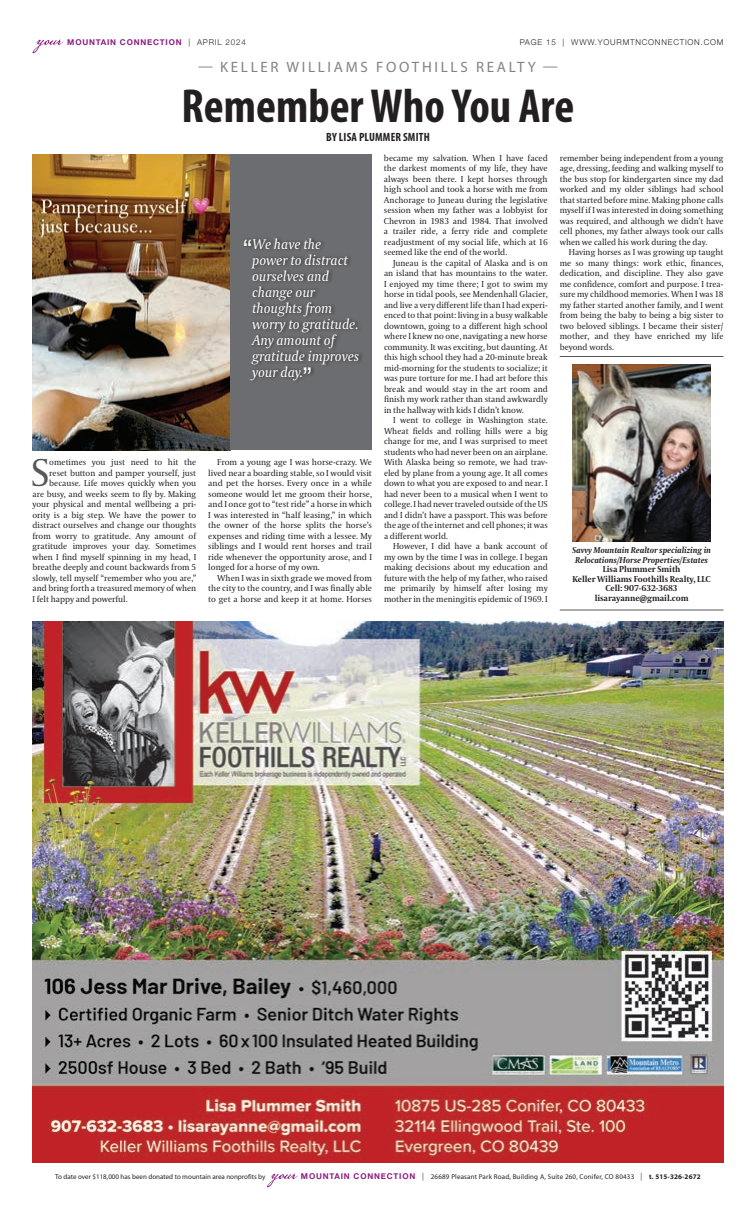
<style>
.page{position:relative;width:756px;height:1224px;background:#fff}
.page>*{position:absolute;margin:0;border:0;box-sizing:border-box;transform-origin:0 0}
.t1{font:700 condensed 48px "Myriad Pro";color:#231f20}
.t2{font:38.5px "Coranto 2";color:#57585a}
.t3{font:15px "Myriad Pro";letter-spacing:.18em;color:#808285}
.t4{font:italic 14px/16px "Coranto 2";color:#fff}
.t5{font:700 condensed 12px "Myriad Pro";letter-spacing:.015em;color:#231f20}
.t6{font:8.5px/10.5px "Coranto 2";color:#231f20;text-align:justify}
.t7{font:700 8.5px/9.5px "Coranto 2";letter-spacing:-.005em;color:#231f20;text-align:center}
.t8{font:italic 700 8.5px/10px "Coranto 2";letter-spacing:-.005em;color:#231f20;text-align:center}
.t9{font:300 8px "Helvetica Neue";letter-spacing:.1em;color:#231f20}
.t10{font:700 8px "Helvetica Neue";letter-spacing:.1em;color:#8c1d82}
.t11{font:7px "Myriad Pro";letter-spacing:.025em;color:#231f20}
.t12{font:7px "Myriad Pro";color:#231f20}
.s1{font-weight:300;color:#231f20}
.s2{font-family:"Arial";font-style:normal;font-size:28px}
.s3{font-family:"Helvetica Neue";font-weight:700;font-size:8px;color:#8c1d82}
.s4{font-family:"Helvetica Neue";font-weight:300;font-size:8px}
.s5{font-weight:700}
</style>
<div class="page">
<svg style="left:267px;top:1174px;width:31px;height:13px"></svg>
<svg style="left:33px;top:40px;width:30px;height:13px"></svg>
<hr style="left:560px;top:356px;width:163px;height:1px;background:#57585a">
<hr style="left:560px;top:610px;width:163px;height:1px;background:#57585a">
<img style="left:573px;top:364px;width:137px;height:177px">
<img style="left:33px;top:621px;width:690px;height:542px">
<img style="left:33px;top:154px;width:198px;height:296px">
<div style="left:231px;top:154px;width:141px;height:296px;background:#6c6d70"></div>
<div style="left:243px;top:236px;width:121px;height:148px;background:#231f20;opacity:.75"></div>
<p class="t10" style="left:67px;top:36px;width:180px">MOUNTAIN CONNECTION <span class="s1">| APRIL 2024</span></p>
<p class="t9" style="left:520px;top:35px;width:205px">PAGE 15 | WWW.YOURMTNCONNECTION.COM</p>
<h3 class="t3" style="left:198px;top:59px;width:361px">— KELLER WILLIAMS FOOTHILLS REALTY —</h3>
<h1 class="t1" style="left:182px;top:80px;width:394px">Remember Who You Are</h1>
<h3 class="t5" style="left:326px;top:131px;width:105px">BY LISA PLUMMER SMITH</h3>
<h3 class="t4" style="left:252px;top:236px;width:109px;text-indent:-9px"><span class="s2">“</span>We have the power to distract ourselves and change our thoughts from worry to gratitude.<br>Any amount of gratitude improves your day.<span class="s2">”</span></h3>
<h2 class="t2" style="left:31px;top:450px;width:20px">S</h2>
<p class="t6" style="left:49px;top:457px;width:148px">ometimes you just need to hit the</p>
<p class="t6" style="left:49px;top:468px;width:148px">reset button and pamper yourself, just</p>
<p class="t6" style="left:49px;top:478px;width:148px">because. Life moves quickly when you</p>
<p class="t6" style="left:32px;top:489px;width:165px">are busy, and weeks seem to fly by. Making</p>
<p class="t6" style="left:32px;top:499px;width:165px">your physical and mental wellbeing a pri-</p>
<p class="t6" style="left:32px;top:510px;width:165px">ority is a big step. We have the power to</p>
<p class="t6" style="left:32px;top:520px;width:165px">distract ourselves and change our thoughts</p>
<p class="t6" style="left:32px;top:531px;width:165px">from worry to gratitude. Any amount of</p>
<p class="t6" style="left:32px;top:541px;width:165px">gratitude improves your day. Sometimes</p>
<p class="t6" style="left:32px;top:552px;width:165px">when I find myself spinning in my head, I</p>
<p class="t6" style="left:32px;top:562px;width:165px">breathe deeply and count backwards from 5</p>
<p class="t6" style="left:32px;top:573px;width:165px">slowly, tell myself “remember who you are,”</p>
<p class="t6" style="left:32px;top:583px;width:165px">and bring forth a treasured memory of when</p>
<p class="t6" style="left:32px;top:594px;width:97px">I felt happy and powerful.</p>
<p class="t6" style="left:208px;top:457px;width:165px;text-indent:9px">From a young age I was horse-crazy. We lived near a boarding stable, so I would visit and pet the horses. Every once in a while someone would let me groom their horse, and I once got to “test ride” a horse in which I was interested in “half leasing,” in which the owner of the horse splits the horse’s expenses and riding time with a lessee. My siblings and I would rent horses and trail ride whenever the opportunity arose, and I longed for a horse of my own.</p>
<p class="t6" style="left:208px;top:573px;width:165px;text-indent:9px">When I was in sixth grade we moved from the city to the country, and I was finally able to get a horse and keep it at home. Horses</p>
<p class="t6" style="left:384px;top:153px;width:165px">became my salvation. When I have faced the darkest moments of my life, they have always been there. I kept horses through high school and took a horse with me from Anchorage to Juneau during the legislative session when my father was a lobbyist for Chevron in 1983 and 1984. That involved a trailer ride, a ferry ride and complete readjustment of my social life, which at 16 seemed like the end of the world.</p>
<p class="t6" style="left:384px;top:258px;width:165px;text-indent:9px">Juneau is the capital of Alaska and is on an island that has mountains to the water.<br>I enjoyed my time there; I got to swim my horse in tidal pools, see Mendenhall Glacier, and live a very different life than I had experi&shy;enced to that point: living in a busy walkable downtown, going to a different high school where I knew no one, navigating a new horse community. It was exciting, but daunting. At this high school they had a 20-minute break mid-morning for the students to socialize; it was pure torture for me. I had art before this break and would stay in the art room and finish my work rather than stand awkwardly in the hallway with kids I didn’t know.</p>
<p class="t6" style="left:384px;top:415px;width:165px;text-indent:9px">I went to college in Washington state.<br>Wheat fields and rolling hills were a big change for me, and I was surprised to meet students who had never been on an airplane.<br>With Alaska being so remote, we had trav&shy;eled by plane from a young age. It all comes down to what you are exposed to and near. I had never been to a musical when I went to college. I had never traveled outside of the US and I didn’t have a passport. This was before the age of the internet and cell phones; it was a different world.</p>
<p class="t6" style="left:384px;top:541px;width:165px;text-indent:9px">However, I did have a bank account of my own by the time I was in college. I began making decisions about my education and future with the help of my father, who raised me primarily by himself after losing my mother in the meningitis epidemic of 1969. I</p>
<p class="t6" style="left:560px;top:153px;width:165px">remember being independent from a young age, dressing, feeding and walking myself to the bus stop for kindergarten since my dad worked and my older siblings had school that started before mine. Making phone calls myself if I was interested in doing something was required, and although we didn’t have cell phones, my father always took our calls when we called his work during the day.</p>
<p class="t6" style="left:560px;top:247px;width:165px;text-indent:9px">Having horses as I was growing up taught me so many things: work ethic, finances, dedication, and discipline. They also gave me confidence, comfort and purpose. I trea&shy;sure my childhood memories. When I was 18 my father started another family, and I went from being the baby to being a big sister to two beloved siblings. I became their sister/ mother, and they have enriched my life beyond words.</p>
<p class="t8" style="left:572px;top:545px;width:140px">Savvy Mountain Realtor specializing in<br>Relocations/Horse Properties/Estates</p>
<p class="t7" style="left:573px;top:565px;width:140px">Lisa Plummer Smith<br>Keller Williams Foothills Realty, LLC<br>Cell: 907-632-3683 lisarayanne@gmail.com</p>
<p class="t12" style="left:55px;top:1173px;width:212px">To date over $118,000 has been donated to mountain area nonprofits by</p>
<p class="t11" style="left:301px;top:1173px;width:401px"><span class="s3">MOUNTAIN CONNECTION</span> <span class="s4">|</span> 26689 Pleasant Park Road, Building A, Suite 260, Conifer, CO 80433 <span class="s4">|</span> <span class="s5">t. 515-326-2672</span></p>
</div>
